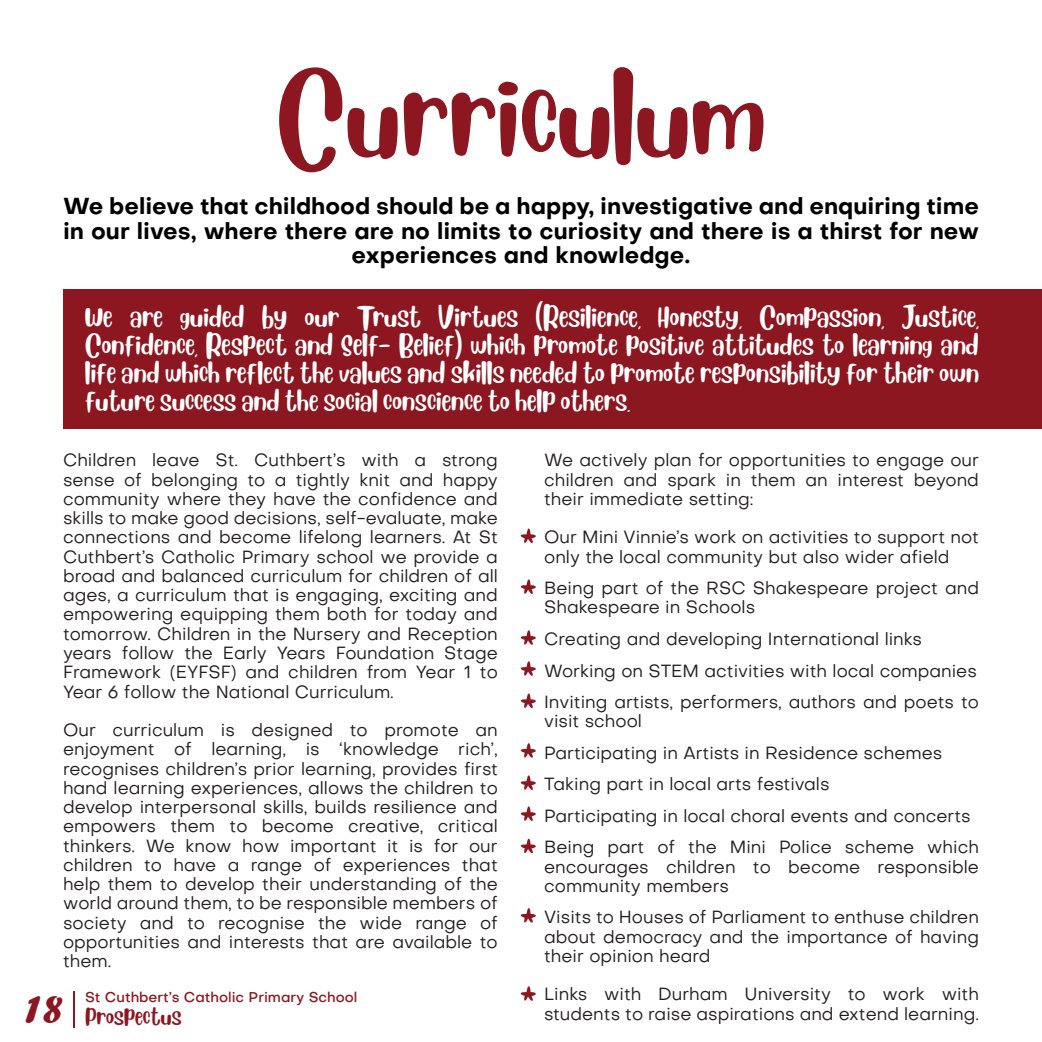
<style>
.page{position:relative;width:1042px;height:1042px;background:#fff}
.page>*{position:absolute;margin:0;border:0;box-sizing:border-box;transform-origin:0 0}
.t1{font:87.5px "Blueberry";color:#8c1721}
.t2{font:63px "Blueberry";color:#8c1721}
.t3{font:42px "Forte";color:#8c1721}
.t4{font:700 22.75px/24.5px "Objectivity";color:#000001;text-align:center}
.t5{font:21px/28px "Blueberry";color:#fff}
.t6{font:17.5px/19.2px "Objectivity";color:#231f20}
.t7{font:17.5px "Blueberry";color:#8c1721}
.t8{font:500 14px "Objectivity";color:#8c1721}
</style>
<div class="page">
<hr style="left:74px;top:991px;width:1px;height:36px;background:#8c1721">
<div style="left:63px;top:289px;width:979px;height:140px;background:#8c1721"></div>
<p class="t1" style="left:277px;top:52px;width:490px">Curriculum</p>
<p class="t4" style="left:63px;top:193px;width:917px">We believe that childhood should be a happy, investigative and enquiring time in our lives, where there are no limits to curiosity and there is a thirst for new experiences and knowledge.</p>
<p class="t5" style="left:85px;top:299px;width:895px">We are guided by our Trust Virtues (Resilience<sub>,</sub> Honesty<sub>,</sub> Compassion<sub>,</sub> Justice<sub>,</sub></p>
<p class="t5" style="left:85px;top:327px;width:895px">Confidence<sub>,</sub> Respect and Self- Belief) which promote positive attitudes to learning and life and which reflect the values and skills needed to promote responsibility for their own</p>
<p class="t5" style="left:85px;top:383px;width:546px">future success and the social conscience to help others<sub>.</sub></p>
<p class="t6" style="left:63px;top:450px;width:436px">Children leave St. Cuthbert’s with a strong sense of belonging to a tightly knit and happy</p>
<p class="t6" style="left:63px;top:489px;width:436px">community where they have the confidence and skills to make good decisions, self-evaluate, make</p>
<p class="t6" style="left:63px;top:527px;width:436px;text-align:justify">connections and become lifelong learners. At St Cuthbert’s Catholic Primary school we provide a broad and balanced curriculum for children of all ages, a curriculum that is engaging, exciting and empowering equipping them both for today and tomorrow. Children in the Nursery and Reception years follow the Early Years Foundation Stage Framework (EYFSF) and children from Year 1 to Year 6 follow the National Curriculum.</p>
<p class="t6" style="left:63px;top:720px;width:436px">Our curriculum is designed to promote an</p>
<p class="t6" style="left:63px;top:739px;width:436px">enjoyment of learning, is ‘knowledge rich’,</p>
<p class="t6" style="left:63px;top:758px;width:436px;text-align:justify">recognises children’s prior learning, provides first hand learning experiences, allows the children to develop interpersonal skills, builds resilience and</p>
<p class="t6" style="left:63px;top:816px;width:436px">empowers them to become creative, critical</p>
<p class="t6" style="left:63px;top:835px;width:436px">thinkers. We know how important it is for our</p>
<p class="t6" style="left:63px;top:855px;width:436px;text-align:justify">children to have a range of experiences that help them to develop their understanding of the world around them, to be responsible members of</p>
<p class="t6" style="left:63px;top:912px;width:436px">society and to recognise the wide range of</p>
<p class="t6" style="left:63px;top:932px;width:436px">opportunities and interests that are available to them.</p>
<p class="t3" style="left:25px;top:984px;width:40px">18</p>
<p class="t8" style="left:85px;top:988px;width:274px">St Cuthbert’s Catholic Primary School</p>
<p class="t7" style="left:85px;top:1003px;width:98px">Prospectus</p>
<p class="t6" style="left:544px;top:450px;width:436px;text-align:justify">We actively plan for opportunities to engage our children and spark in them an interest beyond their immediate setting:</p>
<p class="t6" style="left:544px;top:527px;width:436px">Our Mini Vinnie’s work on activities to support not only the local community but also wider afield</p>
<p class="t6" style="left:544px;top:578px;width:436px">Being part of the RSC Shakespeare project and<br>Shakespeare in Schools</p>
<p class="t6" style="left:544px;top:629px;width:379px">Creating and developing International links</p>
<p class="t6" style="left:544px;top:660px;width:434px">Working on STEM activities with local companies</p>
<p class="t6" style="left:544px;top:692px;width:436px">Inviting artists, performers, authors and poets to visit school</p>
<p class="t6" style="left:544px;top:743px;width:400px">Participating in Artists in Residence schemes</p>
<p class="t6" style="left:544px;top:774px;width:287px">Taking part in local arts festivals</p>
<p class="t6" style="left:544px;top:806px;width:428px">Participating in local choral events and concerts</p>
<p class="t6" style="left:544px;top:837px;width:436px">Being part of the Mini Police scheme which</p>
<p class="t6" style="left:544px;top:856px;width:436px">encourages children to become responsible</p>
<p class="t6" style="left:544px;top:876px;width:186px">community members</p>
<p class="t6" style="left:544px;top:907px;width:436px;text-align:justify">Visits to Houses of Parliament to enthuse children about democracy and the importance of having their opinion heard</p>
<p class="t6" style="left:544px;top:984px;width:436px">Links with Durham University to work with</p>
<p class="t6" style="left:544px;top:1003px;width:436px">students to raise aspirations and extend learning.</p>
<p class="t2" style="left:521px;top:521px;width:19px">*</p>
<p class="t2" style="left:521px;top:571px;width:19px">*</p>
<p class="t2" style="left:521px;top:622px;width:19px">*</p>
<p class="t2" style="left:521px;top:653px;width:19px">*</p>
<p class="t2" style="left:521px;top:686px;width:19px">*</p>
<p class="t2" style="left:521px;top:735px;width:19px">*</p>
<p class="t2" style="left:521px;top:767px;width:19px">*</p>
<p class="t2" style="left:521px;top:798px;width:19px">*</p>
<p class="t2" style="left:521px;top:831px;width:19px">*</p>
<p class="t2" style="left:521px;top:900px;width:19px">*</p>
<p class="t2" style="left:521px;top:978px;width:19px">*</p>
</div>
